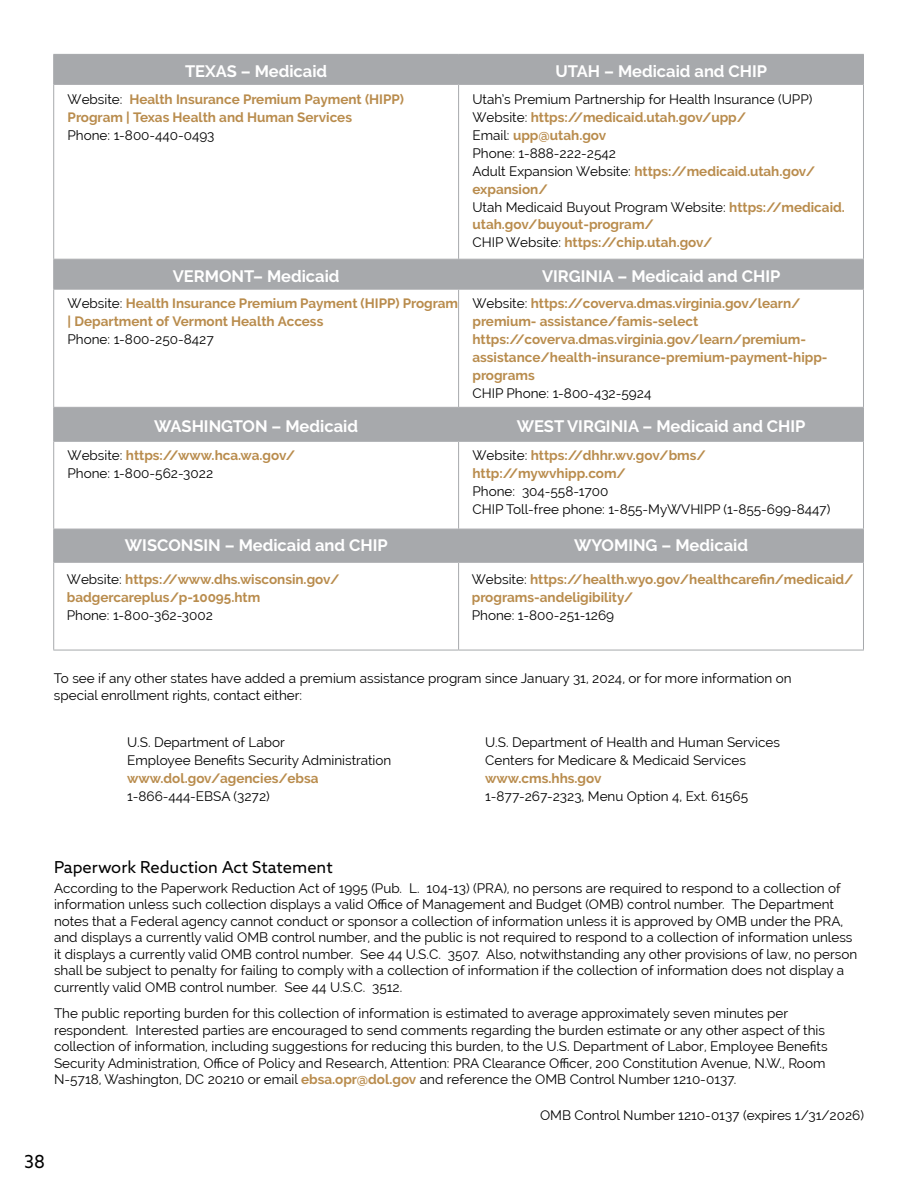
<style>
.page{position:relative;width:918px;height:1188px;background:#fff}
.page>*{position:absolute;margin:0;border:0;box-sizing:border-box;transform-origin:0 0}
.t1{font:18px "Azo Sans";color:#000}
.t2{font:700 16.5px "Raleway";color:#fff}
.t3{font:16.5px "Azo Sans";color:#000}
.t4{font:13.5px/18px "Raleway";color:#000}
.t5{font:700 13.5px/18px "Raleway";color:#b98c4d}
.s1{font-weight:400;color:#000}
.s2{font-weight:700;color:#b98c4d}
</style>
<div class="page">
<div style="left:54px;top:55px;width:809px;height:507px;background:#a7a9ac"></div>
<svg style="left:54px;top:85px;width:809px;height:444px"></svg>
<svg style="left:54px;top:563px;width:809px;height:87px"></svg>
<hr style="left:53px;top:562px;width:406px;height:1px;background:#a7a9ac">
<hr style="left:53px;top:563px;width:1px;height:87px;background:#a7a9ac">
<hr style="left:459px;top:562px;width:405px;height:1px;background:#a7a9ac">
<hr style="left:458px;top:563px;width:1px;height:87px;background:#a7a9ac">
<hr style="left:863px;top:563px;width:1px;height:87px;background:#a7a9ac">
<hr style="left:53px;top:650px;width:406px;height:1px;background:#a7a9ac">
<hr style="left:459px;top:650px;width:405px;height:1px;background:#a7a9ac">
<svg style="left:53px;top:260px;width:1px;height:29px"></svg>
<svg style="left:863px;top:260px;width:1px;height:29px"></svg>
<hr style="left:53px;top:289px;width:406px;height:1px;background:#a7a9ac">
<hr style="left:459px;top:289px;width:405px;height:1px;background:#a7a9ac">
<hr style="left:53px;top:407px;width:406px;height:1px;background:#a7a9ac">
<hr style="left:53px;top:408px;width:1px;height:33px;background:#a7a9ac">
<hr style="left:459px;top:407px;width:405px;height:1px;background:#a7a9ac">
<hr style="left:863px;top:408px;width:1px;height:33px;background:#a7a9ac">
<hr style="left:53px;top:441px;width:406px;height:1px;background:#a7a9ac">
<hr style="left:459px;top:441px;width:405px;height:1px;background:#a7a9ac">
<svg style="left:458px;top:55px;width:1px;height:29px"></svg>
<hr style="left:458px;top:85px;width:1px;height:174px;background:#a7a9ac">
<svg style="left:458px;top:260px;width:1px;height:29px"></svg>
<hr style="left:458px;top:290px;width:1px;height:117px;background:#a7a9ac">
<hr style="left:458px;top:408px;width:1px;height:33px;background:#a7a9ac">
<hr style="left:458px;top:442px;width:1px;height:87px;background:#a7a9ac">
<hr style="left:458px;top:529px;width:1px;height:33px;background:#a7a9ac">
<hr style="left:53px;top:290px;width:1px;height:117px;background:#a7a9ac">
<hr style="left:863px;top:290px;width:1px;height:117px;background:#a7a9ac">
<hr style="left:53px;top:442px;width:1px;height:87px;background:#a7a9ac">
<hr style="left:863px;top:442px;width:1px;height:87px;background:#a7a9ac">
<hr style="left:53px;top:529px;width:406px;height:1px;background:#a7a9ac">
<hr style="left:53px;top:529px;width:1px;height:33px;background:#a7a9ac">
<hr style="left:459px;top:529px;width:405px;height:1px;background:#a7a9ac">
<hr style="left:863px;top:529px;width:1px;height:33px;background:#a7a9ac">
<hr style="left:53px;top:54px;width:406px;height:1px;background:#a7a9ac">
<svg style="left:53px;top:55px;width:1px;height:29px"></svg>
<hr style="left:459px;top:54px;width:405px;height:1px;background:#a7a9ac">
<svg style="left:863px;top:55px;width:1px;height:29px"></svg>
<hr style="left:53px;top:84px;width:406px;height:1px;background:#a7a9ac">
<hr style="left:53px;top:85px;width:1px;height:174px;background:#a7a9ac">
<hr style="left:459px;top:84px;width:405px;height:1px;background:#a7a9ac">
<hr style="left:863px;top:85px;width:1px;height:174px;background:#a7a9ac">
<hr style="left:53px;top:259px;width:406px;height:1px;background:#a7a9ac">
<hr style="left:459px;top:259px;width:405px;height:1px;background:#a7a9ac">
<p class="t2" style="left:185px;top:62px;width:144px">TEXAS – Medicaid</p>
<p class="t2" style="left:555px;top:62px;width:213px">UTAH – Medicaid and CHIP</p>
<p class="t5" style="left:68px;top:90px;width:338px"><span class="s1">Website:</span> Health Insurance Premium Payment (HIPP)<br>Program | Texas Health and Human Services</p>
<p class="t4" style="left:68px;top:126px;width:148px">Phone: 1-800-440-0493</p>
<p class="t4" style="left:472px;top:90px;width:374px">Utah’s Premium Partnership for Health Insurance (UPP)<br>Website: <span class="s2">https://medicaid.utah.gov/upp/<br></span>Email: <span class="s2">upp@utah.gov<br></span>Phone: 1-888-222-2542<br>Adult Expansion Website: <span class="s2">https://medicaid.utah.gov/ expansion/<br></span>Utah Medicaid Buyout Program Website: <span class="s2">https://medicaid. utah.gov/buyout-program/<br></span>CHIP Website: <span class="s2">https://chip.utah.gov/</span></p>
<p class="t2" style="left:173px;top:267px;width:168px">VERMONT– Medicaid</p>
<p class="t2" style="left:542px;top:267px;width:240px">VIRGINIA – Medicaid and CHIP</p>
<p class="t5" style="left:68px;top:295px;width:392px"><span class="s1">Website:</span> Health Insurance Premium Payment (HIPP) Program | Department of Vermont Health Access</p>
<p class="t4" style="left:68px;top:331px;width:148px">Phone: 1-800-250-8427</p>
<p class="t5" style="left:472px;top:295px;width:357px"><span class="s1">Website:</span> https://coverva.dmas.virginia.gov/learn/ premium- assistance/famis-select https://coverva.dmas.virginia.gov/learn/premium&shy;assistance/health-insurance-premium-payment-hipp&shy;programs</p>
<p class="t4" style="left:472px;top:385px;width:180px">CHIP Phone: 1-800-432-5924</p>
<p class="t2" style="left:154px;top:417px;width:205px">WASHINGTON – Medicaid</p>
<p class="t2" style="left:517px;top:417px;width:290px">WEST VIRGINIA – Medicaid and CHIP</p>
<p class="t4" style="left:68px;top:447px;width:229px">Website: <span class="s2">https://www.hca.wa.gov/<br></span>Phone: 1-800-562-3022</p>
<p class="t5" style="left:472px;top:447px;width:235px"><span class="s1">Website:</span> https://dhhr.wv.gov/bms/ http://mywvhipp.com/</p>
<p class="t4" style="left:472px;top:483px;width:359px">Phone: 304-558-1700<br>CHIP Toll-free phone: 1-855-MyWVHIPP (1-855-699-8447)</p>
<p class="t2" style="left:125px;top:536px;width:264px">WISCONSIN – Medicaid and CHIP</p>
<p class="t2" style="left:574px;top:536px;width:175px">WYOMING – Medicaid</p>
<p class="t5" style="left:67px;top:571px;width:274px"><span class="s1">Website:</span> https://www.dhs.wisconsin.gov/ badgercareplus/p-10095.htm</p>
<p class="t4" style="left:67px;top:606px;width:147px">Phone: 1-800-362-3002</p>
<p class="t5" style="left:472px;top:571px;width:383px"><span class="s1">Website:</span> https://health.wyo.gov/healthcarefin/medicaid/ programs-andeligibility/</p>
<p class="t4" style="left:472px;top:606px;width:144px">Phone: 1-800-251-1269</p>
<p class="t4" style="left:54px;top:670px;width:739px;line-height:16.5px">To see if any other states have added a premium assistance program since January 31, 2024, or for more information on special enrollment rights, contact either:</p>
<p class="t4" style="left:127px;top:733px;width:266px">U.S. Department of Labor<br>Employee Benefits Security Administration</p>
<p class="t5" style="left:127px;top:769px;width:193px">www.dol.gov/agencies/ebsa</p>
<p class="t4" style="left:127px;top:787px;width:144px">1-866-444-EBSA (3272)</p>
<p class="t4" style="left:485px;top:733px;width:296px">U.S. Department of Health and Human Services<br>Centers for Medicare &amp; Medicaid Services</p>
<p class="t5" style="left:485px;top:769px;width:118px">www.cms.hhs.gov</p>
<p class="t4" style="left:485px;top:787px;width:265px">1-877-267-2323, Menu Option 4, Ext. 61565</p>
<p class="t3" style="left:54px;top:856px;width:280px">Paperwork Reduction Act Statement</p>
<p class="t4" style="left:54px;top:880px;width:805px;line-height:16.5px">According to the Paperwork Reduction Act of 1995 (Pub. L. 104-13) (PRA), no persons are required to respond to a collection of information unless such collection displays a valid Office of Management and Budget (OMB) control number. The Department notes that a Federal agency cannot conduct or sponsor a collection of information unless it is approved by OMB under the PRA, and displays a currently valid OMB control number, and the public is not required to respond to a collection of information unless it displays a currently valid OMB control number. See 44 U.S.C. 3507. Also, notwithstanding any other provisions of law, no person shall be subject to penalty for failing to comply with a collection of information if the collection of information does not display a currently valid OMB control number. See 44 U.S.C. 3512.</p>
<p class="t4" style="left:54px;top:1005px;width:775px;line-height:16.5px">The public reporting burden for this collection of information is estimated to average approximately seven minutes per respondent. Interested parties are encouraged to send comments regarding the burden estimate or any other aspect of this collection of information, including suggestions for reducing this burden, to the U.S. Department of Labor, Employee Benefits Security Administration, Office of Policy and Research, Attention: PRA Clearance Officer, 200 Constitution Avenue, N.W., Room N-5718, Washington, DC 20210 or email <span class="s2">ebsa.opr@dol.gov</span> and reference the OMB Control Number 1210-0137.</p>
<p class="t4" style="left:540px;top:1107px;width:325px">OMB Control Number 1210-0137 (expires 1/31/2026)</p>
<h1 class="t1" style="left:24px;top:1151px;width:22px">38</h1>
</div>
